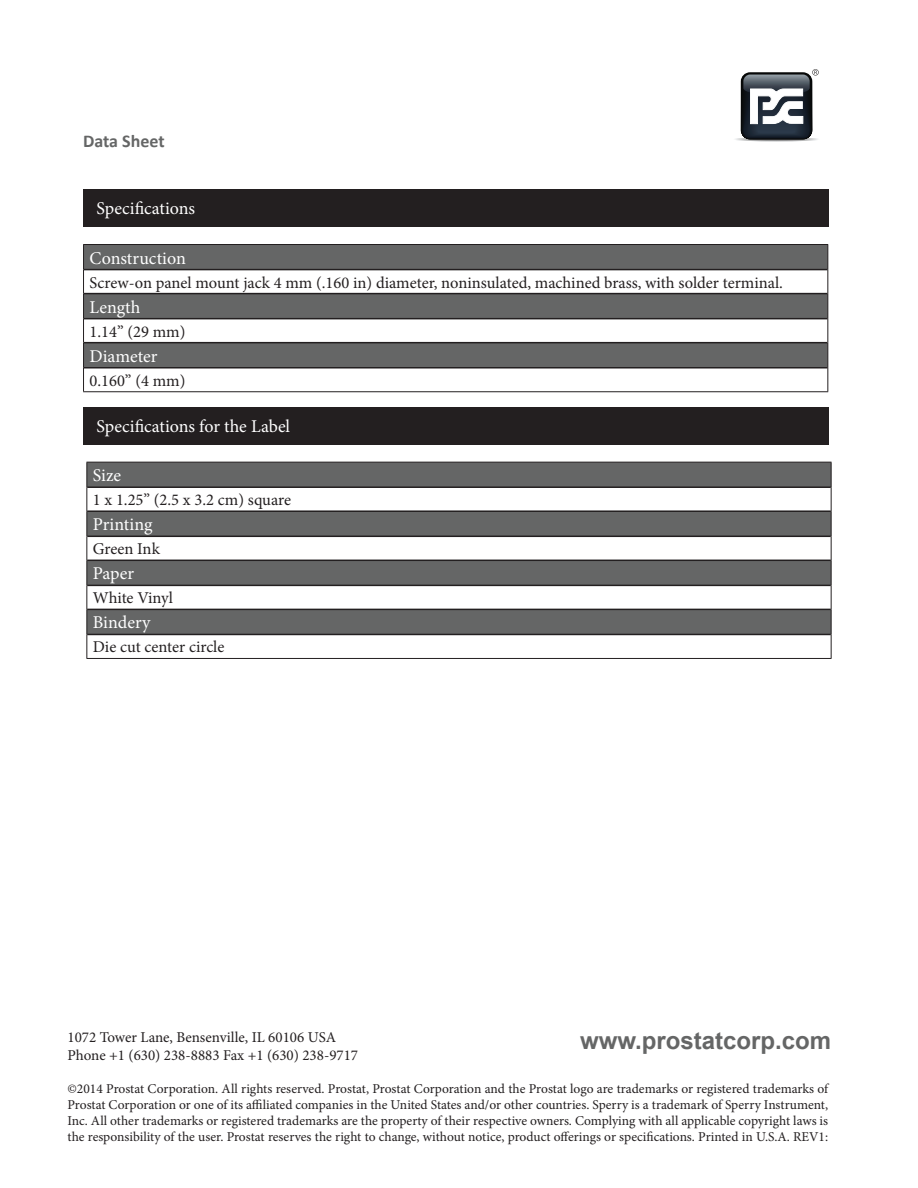
<style>
.page{position:relative;width:918px;height:1188px;background:#fff}
.page>*{position:absolute;margin:0;border:0;box-sizing:border-box;transform-origin:0 0}
.t1{font:700 24px "Arial";color:#656666}
.t2{font:18px "Minion Pro";color:#fff}
.t3{font:700 18px "Calibri";color:#656666}
.t4{font:16.5px "Minion Pro";color:#231f20}
.t5{font:15px "Minion Pro";color:#231f20}
.t6{font:13.5px/16.2px "Minion Pro";color:#231f20;text-align:justify}
</style>
<div class="page">
<hr style="left:734px;top:137px;width:86px;height:4px;background:#f6f7f7;border-radius:50%">
<hr style="left:735px;top:137px;width:84px;height:4px;background:#f2f3f4;border-radius:50%">
<hr style="left:735px;top:137px;width:83px;height:4px;background:#eceeee;border-radius:50%">
<hr style="left:736px;top:137px;width:81px;height:4px;background:#e6e6e7;border-radius:50%">
<hr style="left:738px;top:137px;width:77px;height:4px;background:#dcdcdd;border-radius:50%">
<hr style="left:738px;top:138px;width:77px;height:3px;background:#e2e3e3;border-radius:50%">
<hr style="left:739px;top:138px;width:75px;height:3px;background:#dddede;border-radius:50%">
<hr style="left:740px;top:138px;width:74px;height:3px;background:#dcdedd;border-radius:50%">
<hr style="left:740px;top:138px;width:73px;height:3px;background:#d7d8d7;border-radius:50%">
<hr style="left:741px;top:138px;width:71px;height:3px;background:#d2d2d2;border-radius:50%">
<hr style="left:742px;top:138px;width:69px;height:3px;background:#ccc;border-radius:50%">
<hr style="left:743px;top:138px;width:67px;height:3px;background:#c6c6c5;border-radius:50%">
<hr style="left:744px;top:138px;width:66px;height:3px;background:#c5c5c4;border-radius:50%">
<hr style="left:744px;top:138px;width:65px;height:3px;background:#c0c0c1;border-radius:50%">
<hr style="left:745px;top:138px;width:63px;height:3px;background:#bbbbbc;border-radius:50%">
<hr style="left:746px;top:138px;width:61px;height:3px;background:#b6b6b7;border-radius:50%">
<hr style="left:751px;top:139px;width:51px;height:1px;background:#9a9b9b;border-radius:50%">
<hr style="left:752px;top:139px;width:49px;height:1px;background:#949596;border-radius:50%">
<hr style="left:753px;top:139px;width:47px;height:1px;background:#8f9091;border-radius:50%">
<hr style="left:754px;top:139px;width:45px;height:1px;background:#89898a;border-radius:50%">
<svg style="left:741px;top:69px;width:78px;height:70px"></svg>
<div style="left:83px;top:189px;width:745px;height:38px;background:#231f20"></div>
<svg style="left:84px;top:245px;width:743px;height:122px;fill:#656666"></svg>
<div style="left:84px;top:319px;width:744px;height:24px;background:#fff"></div>
<hr style="left:83px;top:244px;width:745px;height:1px;background:#231f20">
<svg style="left:83px;top:245px;width:1px;height:146px"></svg>
<svg style="left:827px;top:245px;width:1px;height:146px"></svg>
<hr style="left:83px;top:391px;width:745px;height:1px;background:#231f20">
<hr style="left:84px;top:269px;width:743px;height:1px;background:#231f20">
<hr style="left:84px;top:293px;width:743px;height:1px;background:#231f20">
<hr style="left:84px;top:318px;width:743px;height:1px;background:#231f20">
<hr style="left:84px;top:342px;width:743px;height:1px;background:#231f20">
<hr style="left:84px;top:367px;width:743px;height:2px;background:#231f20">
<div style="left:83px;top:407px;width:746px;height:38px;background:#231f20"></div>
<svg style="left:87px;top:463px;width:744px;height:171px;fill:#656666"></svg>
<div style="left:87px;top:536px;width:744px;height:24px;background:#fff"></div>
<hr style="left:86px;top:462px;width:746px;height:1px;background:#231f20">
<svg style="left:86px;top:463px;width:1px;height:195px"></svg>
<svg style="left:831px;top:463px;width:1px;height:195px"></svg>
<hr style="left:86px;top:658px;width:746px;height:1px;background:#231f20">
<hr style="left:87px;top:486px;width:744px;height:2px;background:#231f20">
<hr style="left:87px;top:510px;width:744px;height:2px;background:#231f20">
<hr style="left:87px;top:536px;width:744px;height:1px;background:#231f20">
<hr style="left:87px;top:560px;width:744px;height:1px;background:#231f20">
<hr style="left:87px;top:585px;width:744px;height:1px;background:#231f20">
<hr style="left:87px;top:609px;width:744px;height:1px;background:#231f20">
<hr style="left:87px;top:634px;width:744px;height:1px;background:#231f20">
<h2 class="t3" style="left:83px;top:130px;width:83px">Data Sheet</h2>
<h2 class="t2" style="left:97px;top:197px;width:100px">Specifications</h2>
<h2 class="t2" style="left:90px;top:246px;width:98px">Construction</h2>
<p class="t4" style="left:90px;top:271px;width:695px">Screw-on panel mount jack 4 mm (.160 in) diameter, noninsulated, machined brass, with solder terminal.</p>
<h2 class="t2" style="left:90px;top:295px;width:52px">Length</h2>
<p class="t4" style="left:90px;top:320px;width:97px">1.14” (29 mm)</p>
<h2 class="t2" style="left:90px;top:344px;width:69px">Diameter</h2>
<p class="t4" style="left:90px;top:369px;width:97px">0.160” (4 mm)</p>
<h2 class="t2" style="left:97px;top:414px;width:195px">Specifications for the Label</h2>
<h2 class="t2" style="left:93px;top:463px;width:30px">Size</h2>
<p class="t4" style="left:93px;top:489px;width:200px">1 x 1.25” (2.5 x 3.2 cm) square</p>
<h2 class="t2" style="left:93px;top:513px;width:61px">Printing</h2>
<p class="t4" style="left:93px;top:538px;width:69px">Green Ink</p>
<h2 class="t2" style="left:93px;top:562px;width:43px">Paper</h2>
<p class="t4" style="left:93px;top:587px;width:82px">White Vinyl</p>
<h2 class="t2" style="left:93px;top:611px;width:59px">Bindery</h2>
<p class="t4" style="left:93px;top:636px;width:133px">Die cut center circle</p>
<p class="t5" style="left:68px;top:1027px;width:270px">1072 Tower Lane, Bensenville, IL 60106 USA</p>
<h1 class="t1" style="left:580px;top:1024px;width:253px">www.prostatcorp.com</h1>
<p class="t5" style="left:68px;top:1045px;width:292px">Phone +1 (630) 238-8883 Fax +1 (630) 238-9717</p>
<p class="t6" style="left:68px;top:1080px;width:762px">©2014 Prostat Corporation. All rights reserved. Prostat, Prostat Corporation and the Prostat logo are trademarks or registered trademarks of Prostat Corporation or one of its affiliated companies in the United States and/or other countries. Sperry is a trademark of Sperry Instrument, Inc. All other trademarks or registered trademarks are the property of their respective owners. Complying with all applicable copyright laws is the responsibility of the user. Prostat reserves the right to change, without notice, product offerings or specifications. Printed in U.S.A. REV1:</p>
</div>
